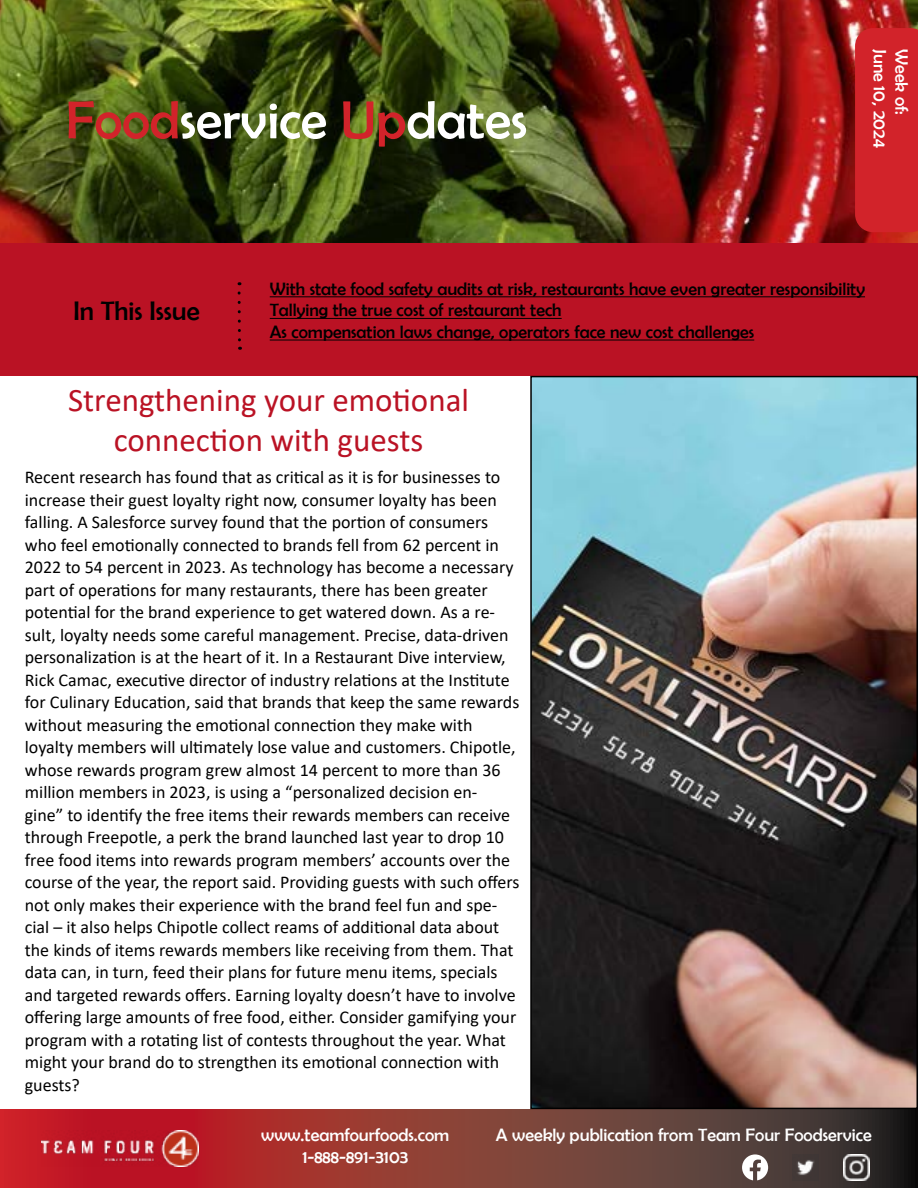
<style>
.page{position:relative;width:918px;height:1188px;background:#fff}
.page>*{position:absolute;margin:0;border:0;box-sizing:border-box;transform-origin:0 0}
.t1{font:54px "Berlin Sans FB";color:#fff}
.t2{font:33px/39.6px "Calibri";color:#ba1224;text-align:center}
.t3{font:27px "Berlin Sans FB";color:#000}
.t4{font:18px/22.5px "Calibri";color:#000}
.t5{font:18px/21.6px "Berlin Sans FB";color:#000}
.t6{font:18px/21.6px "Berlin Sans FB";color:#fff;text-align:center}
.s1{color:#d2232a}
</style>
<div class="page">
<img style="left:0;top:0;width:918px;height:243px">
<div style="left:0;top:243px;width:918px;height:133px;background:#ba1224"></div>
<div style="left:855px;top:28px;width:63px;height:204px;background:#d2232a"></div>
<svg style="left:0;top:1109px;width:918px;height:79px;background:#813431"></svg>
<img style="left:41px;top:1130px;width:157px;height:37px">
<img style="left:844px;top:1154px;width:26px;height:26px">
<svg style="left:742px;top:1154px;width:26px;height:26px"></svg>
<img style="left:793px;top:1154px;width:26px;height:26px">
<hr style="left:270px;top:296px;width:595px;height:1px;background:#000">
<hr style="left:270px;top:318px;width:292px;height:1px;background:#000">
<hr style="left:270px;top:340px;width:484px;height:1px;background:#000">
<svg style="left:238px;top:293px;width:3px;height:57px"></svg>
<img style="left:533px;top:379px;width:382px;height:727px">
<div style="left:530px;top:376px;width:388px;height:733px;border:2px solid #000"></div>
<h1 class="t1" style="left:66px;top:90px;width:463px"><span class="s1">Food</span>service <span class="s1">Up</span>dates</h1>
<p class="t6" style="left:891px;top:49px;width:100px;rotate:90deg">June 10, 2024</p>
<p class="t6" style="left:912px;top:49px;width:67px;rotate:90deg">Week of:</p>
<h3 class="t3" style="left:73px;top:296px;width:128px">In This Issue</h3>
<p class="t5" style="left:270px;top:278px;width:597px">With state food safety audits at risk, restaurants have even greater responsibility<br>Tallying the true cost of restaurant tech<br>As compensation laws change, operators face new cost challenges</p>
<h2 class="t2" style="left:68px;top:380px;width:403px">Strengthening your emotional connection with guests</h2>
<p class="t4" style="left:25px;top:466px;width:496px">Recent research has found that as critical as it is for businesses to increase their guest loyalty right now, consumer loyalty has been falling. A Salesforce survey found that the portion of consumers who feel emotionally connected to brands fell from 62 percent in 2022 to 54 percent in 2023. As technology has become a necessary part of operations for many restaurants, there has been greater potential for the brand experience to get watered down. As a re&shy;sult, loyalty needs some careful management. Precise, data-driven personalization is at the heart of it. In a Restaurant Dive interview, Rick Camac, executive director of industry relations at the Institute for Culinary Education, said that brands that keep the same rewards without measuring the emotional connection they make with loyalty members will ultimately lose value and customers. Chipotle, whose rewards program grew almost 14 percent to more than 36 million members in 2023, is using a “personalized decision en&shy;gine” to identify the free items their rewards members can receive through Freepotle, a perk the brand launched last year to drop 10 free food items into rewards program members’ accounts over the course of the year, the report said. Providing guests with such offers not only makes their experience with the brand feel fun and spe&shy;cial – it also helps Chipotle collect reams of additional data about the kinds of items rewards members like receiving from them. That data can, in turn, feed their plans for future menu items, specials and targeted rewards offers. Earning loyalty doesn’t have to involve offering large amounts of free food, either. Consider gamifying your program with a rotating list of contests throughout the year. What might your brand do to strengthen its emotional connection with guests?</p>
<p class="t6" style="left:261px;top:1124px;width:190px">www.teamfourfoods.com<br>1-888-891-3103</p>
<p class="t6" style="left:496px;top:1124px;width:377px">A weekly publication from Team Four Foodservice</p>
</div>
